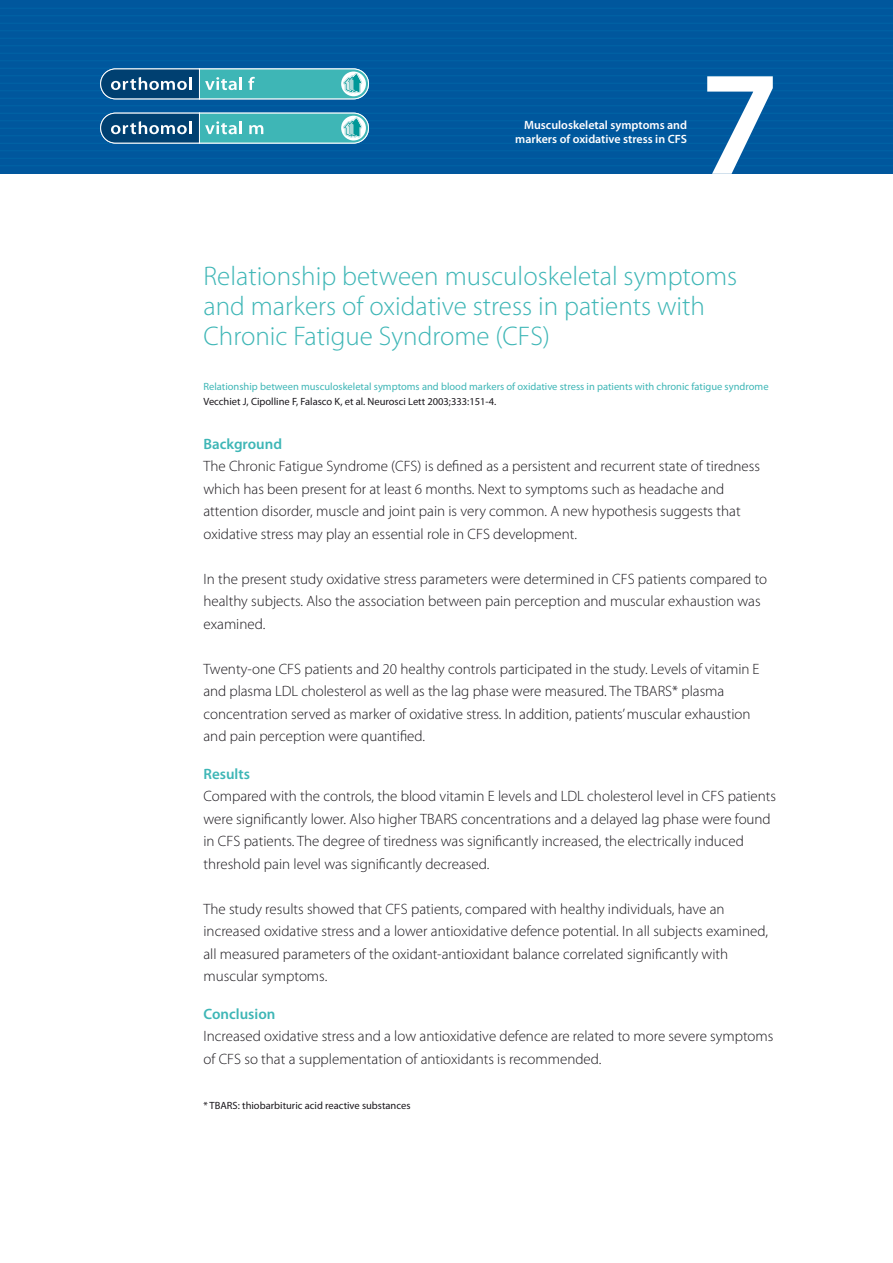
<style>
.page{position:relative;width:893px;height:1263px;background:#fff}
.page>*{position:absolute;margin:0;border:0;box-sizing:border-box;transform-origin:0 0}
.t1{font:600 150px "Myriad Pro";color:#fff}
.t2{font:300 27px/30px "Myriad Pro";color:#3eb6b6}
.t3{font:300 15px/22.5px "Myriad Pro";color:#1a171c}
.t4{font:600 15px "Myriad Pro";color:#3eb6b6}
.t5{font:600 12px "Myriad Pro";color:#fff}
.t6{font:10.5px "Myriad Pro";color:#3eb6b6}
.t7{font:10.5px "Myriad Pro";color:#1a171c}
</style>
<div class="page">
<div style="left:0;top:0;width:893px;height:173px;background:#00579d"></div>
<hr style="left:0;top:8px;width:893px;height:1px;background:#0064a6">
<hr style="left:0;top:15px;width:893px;height:1px;background:#0064a6">
<hr style="left:0;top:23px;width:893px;height:1px;background:#0064a6">
<hr style="left:0;top:30px;width:893px;height:1px;background:#0064a6">
<hr style="left:0;top:38px;width:893px;height:1px;background:#0064a6">
<hr style="left:0;top:45px;width:893px;height:1px;background:#0064a6">
<hr style="left:0;top:53px;width:893px;height:1px;background:#0064a6">
<hr style="left:0;top:60px;width:893px;height:1px;background:#0064a6">
<hr style="left:0;top:68px;width:893px;height:1px;background:#0064a6">
<hr style="left:0;top:75px;width:893px;height:1px;background:#0064a6">
<hr style="left:0;top:83px;width:893px;height:1px;background:#0064a6">
<hr style="left:0;top:90px;width:893px;height:1px;background:#0064a6">
<hr style="left:0;top:98px;width:893px;height:1px;background:#0064a6">
<hr style="left:0;top:105px;width:893px;height:1px;background:#0064a6">
<hr style="left:0;top:113px;width:893px;height:1px;background:#0064a6">
<hr style="left:0;top:120px;width:893px;height:1px;background:#0064a6">
<hr style="left:0;top:128px;width:893px;height:1px;background:#0064a6">
<hr style="left:0;top:135px;width:893px;height:1px;background:#0064a6">
<hr style="left:0;top:143px;width:893px;height:1px;background:#0064a6">
<hr style="left:0;top:150px;width:893px;height:1px;background:#0064a6">
<hr style="left:0;top:158px;width:893px;height:1px;background:#0064a6">
<hr style="left:0;top:165px;width:893px;height:1px;background:#0064a6">
<svg style="left:100px;top:68px;width:269px;height:32px"></svg>
<svg style="left:100px;top:112px;width:269px;height:32px"></svg>
<p class="t5" style="left:524px;top:117px;width:164px">Musculoskeletal symptoms and</p>
<p class="t5" style="left:515px;top:131px;width:173px">markers of oxidative stress in CFS</p>
<p class="t1" style="left:699px;top:28px;width:82px">7</p>
<p class="t2" style="left:203px;top:261px;width:535px">Relationship between musculoskeletal symptoms and markers of oxidative stress in patients with</p>
<p class="t2" style="left:203px;top:321px;width:348px">Chronic Fatigue Syndrome (CFS)</p>
<p class="t6" style="left:203px;top:380px;width:567px">Relationship between musculoskeletal symptoms and blood markers of oxidative stress in patients with chronic fatigue syndrome</p>
<p class="t7" style="left:203px;top:395px;width:294px">Vecchiet J, Cipolline F, Falasco K, et al. Neurosci Lett 2003;333:151-4.</p>
<p class="t4" style="left:203px;top:434px;width:80px">Background</p>
<p class="t3" style="left:203px;top:455px;width:558px">The Chronic Fatigue Syndrome (CFS) is defined as a persistent and recurrent state of tiredness which has been present for at least 6 months. Next to symptoms such as headache and</p>
<p class="t3" style="left:203px;top:500px;width:539px">attention disorder, muscle and joint pain is very common. A new hypothesis suggests that oxidative stress may play an essential role in CFS development.</p>
<p class="t3" style="left:203px;top:567px;width:565px">In the present study oxidative stress parameters were determined in CFS patients compared to healthy subjects. Also the association between pain perception and muscular exhaustion was examined.</p>
<p class="t3" style="left:203px;top:657px;width:558px">Twenty-one CFS patients and 20 healthy controls participated in the study. Levels of vitamin E and plasma LDL cholesterol as well as the lag phase were measured. The TBARS* plasma</p>
<p class="t3" style="left:203px;top:702px;width:549px">concentration served as marker of oxidative stress. In addition, patients’ muscular exhaustion</p>
<p class="t3" style="left:203px;top:725px;width:223px">and pain perception were quantified.</p>
<p class="t4" style="left:203px;top:764px;width:48px">Results</p>
<p class="t3" style="left:203px;top:785px;width:574px">Compared with the controls, the blood vitamin E levels and LDL cholesterol level in CFS patients were significantly lower. Also higher TBARS concentrations and a delayed lag phase were found in CFS patients. The degree of tiredness was significantly increased, the electrically induced threshold pain level was significantly decreased.</p>
<p class="t3" style="left:203px;top:897px;width:523px">The study results showed that CFS patients, compared with healthy individuals, have an</p>
<p class="t3" style="left:203px;top:920px;width:566px">increased oxidative stress and a lower antioxidative defence potential. In all subjects examined, all measured parameters of the oxidant-antioxidant balance correlated significantly with</p>
<p class="t3" style="left:203px;top:965px;width:125px">muscular symptoms.</p>
<p class="t4" style="left:203px;top:1004px;width:73px">Conclusion</p>
<p class="t3" style="left:203px;top:1025px;width:571px">Increased oxidative stress and a low antioxidative defence are related to more severe symptoms of CFS so that a supplementation of antioxidants is recommended.</p>
<p class="t7" style="left:203px;top:1099px;width:209px">* TBARS: thiobarbituric acid reactive substances</p>
</div>
